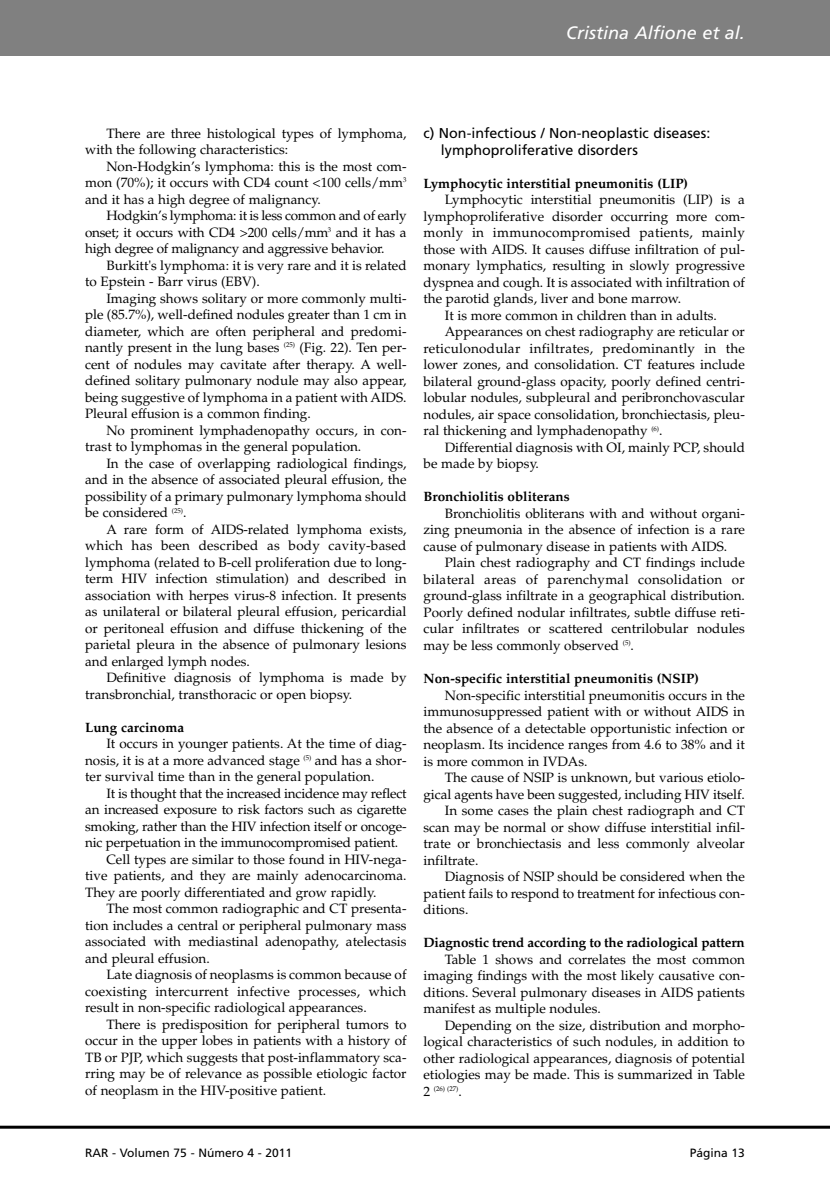
<style>
.page{position:relative;width:830px;height:1191px;background:#fff}
.page>*{position:absolute;margin:0;border:0;box-sizing:border-box;transform-origin:0 0}
.t1{font:italic 18px "Frutiger";color:#fff}
.t2{font:14.25px/16.5px "Frutiger";color:#000}
.t3{font:13.5px/16.5px "Palatino";color:#000;text-align:justify}
.t4{font:700 13.5px "Palatino";color:#000}
.t5{font:13.5px "Palatino";letter-spacing:.02em;color:#000}
.t6{font:12px "Frutiger";color:#000}
.t7{font:6.75px "Palatino";color:#000}
.s1{font-size:13.5px}
</style>
<div class="page">
<div style="left:0;top:0;width:829px;height:55px;background:#808080"></div>
<hr style="left:0;top:1125px;width:829px;height:3px;background:#000">
<h1 class="t1" style="left:566px;top:26px;width:180px">Cristina Alfione et al.</h1>
<p class="t3" style="left:85px;top:126px;width:323px;text-indent:21px">There are three histological types of lymphoma, with the following characteristics:</p>
<p class="t3" style="left:85px;top:159px;width:323px;text-indent:21px">Non-Hodgkin’s lymphoma: this is the most com&shy;mon (70%); it occurs with CD4 count &lt;100 cells/mm<sup>3 </sup>and it has a high degree of malignancy.</p>
<p class="t3" style="left:85px;top:209px;width:323px;text-indent:21px">Hodgkin’s lymphoma: it is less common and of early onset; it occurs with CD4 &gt;200 cells/mm<sup>3</sup> and it has a high degree of malignancy and aggressive behavior.</p>
<p class="t3" style="left:85px;top:258px;width:323px;text-indent:21px">Burkitt's lymphoma: it is very rare and it is related to Epstein - Barr virus (EBV).</p>
<p class="t3" style="left:85px;top:291px;width:323px;text-indent:21px">Imaging shows solitary or more commonly multi&shy;ple (85.7%), well-defined nodules greater than 1 cm in diameter, which are often peripheral and predomi&shy;nantly present in the lung bases <sup>(25)</sup> (Fig. 22). Ten per&shy;cent of nodules may cavitate after therapy. A well&shy;defined solitary pulmonary nodule may also appear, being suggestive of lymphoma in a patient with AIDS.<br>Pleural effusion is a common finding.</p>
<p class="t3" style="left:85px;top:423px;width:323px;text-indent:21px">No prominent lymphadenopathy occurs, in con&shy;trast to lymphomas in the general population.</p>
<p class="t3" style="left:85px;top:456px;width:323px;text-indent:21px">In the case of overlapping radiological findings, and in the absence of associated pleural effusion, the possibility of a primary pulmonary lymphoma should be considered <sup>(25)</sup>.</p>
<p class="t3" style="left:85px;top:522px;width:323px;text-indent:21px">A rare form of AIDS-related lymphoma exists, which has been described as body cavity-based lymphoma (related to B-cell proliferation due to long&shy;term HIV infection stimulation) and described in association with herpes virus-8 infection. It presents as unilateral or bilateral pleural effusion, pericardial or peritoneal effusion and diffuse thickening of the parietal pleura in the absence of pulmonary lesions and enlarged lymph nodes.</p>
<p class="t3" style="left:85px;top:671px;width:323px;text-indent:21px">Definitive diagnosis of lymphoma is made by transbronchial, transthoracic or open biopsy.</p>
<p class="t4" style="left:85px;top:722px;width:100px">Lung carcinoma</p>
<p class="t3" style="left:85px;top:737px;width:323px;text-indent:21px">It occurs in younger patients. At the time of diag&shy;nosis, it is at a more advanced stage <sup>(5)</sup> and has a shor&shy;ter survival time than in the general population.</p>
<p class="t3" style="left:106px;top:786px;width:301px">It is thought that the increased incidence may reflect</p>
<p class="t3" style="left:85px;top:803px;width:323px">an increased exposure to risk factors such as cigarette</p>
<p class="t3" style="left:85px;top:819px;width:323px">smoking, rather than the HIV infection itself or oncoge-</p>
<p class="t3" style="left:85px;top:836px;width:314px">nic perpetuation in the immunocompromised patient.</p>
<p class="t3" style="left:106px;top:852px;width:301px">Cell types are similar to those found in HIV-nega-</p>
<p class="t3" style="left:85px;top:869px;width:323px">tive patients, and they are mainly adenocarcinoma.</p>
<p class="t3" style="left:85px;top:885px;width:293px">They are poorly differentiated and grow rapidly.</p>
<p class="t3" style="left:106px;top:902px;width:301px">The most common radiographic and CT presenta-</p>
<p class="t3" style="left:85px;top:918px;width:323px">tion includes a central or peripheral pulmonary mass</p>
<p class="t3" style="left:85px;top:935px;width:323px">associated with mediastinal adenopathy, atelectasis</p>
<p class="t3" style="left:85px;top:951px;width:126px">and pleural effusion.</p>
<p class="t3" style="left:106px;top:968px;width:301px">Late diagnosis of neoplasms is common because of</p>
<p class="t3" style="left:85px;top:984px;width:322px">coexisting intercurrent infective processes, which</p>
<p class="t3" style="left:85px;top:1001px;width:283px">result in non-specific radiological appearances.</p>
<p class="t3" style="left:106px;top:1017px;width:301px">There is predisposition for peripheral tumors to</p>
<p class="t3" style="left:85px;top:1034px;width:323px">occur in the upper lobes in patients with a history of</p>
<p class="t3" style="left:85px;top:1050px;width:323px">TB or PJP, which suggests that post-inflammatory sca-</p>
<p class="t3" style="left:85px;top:1067px;width:323px">rring may be of relevance as possible etiologic factor</p>
<p class="t3" style="left:85px;top:1083px;width:242px">of neoplasm in the HIV-positive patient.</p>
<p class="t2" style="left:440px;top:126px;width:271px;text-indent:-17px">c) Non-infectious / Non-neoplastic diseases: lymphoproliferative disorders</p>
<p class="t4" style="left:423px;top:178px;width:266px">Lymphocytic interstitial pneumonitis (LIP)</p>
<p class="t3" style="left:444px;top:193px;width:301px">Lymphocytic interstitial pneumonitis (LIP) is a</p>
<p class="t3" style="left:423px;top:209px;width:323px">lymphoproliferative disorder occurring more com-</p>
<p class="t5" style="left:423px;top:227px;width:323px">monly in immunocompromised patients, mainly</p>
<p class="t3" style="left:423px;top:242px;width:323px">those with AIDS. It causes diffuse infiltration of pul-</p>
<p class="t3" style="left:423px;top:259px;width:323px">monary lymphatics, resulting in slowly progressive</p>
<p class="t3" style="left:423px;top:275px;width:323px">dyspnea and cough. It is associated with infiltration of</p>
<p class="t3" style="left:423px;top:292px;width:259px">the parotid glands, liver and bone marrow.</p>
<p class="t3" style="left:444px;top:308px;width:273px">It is more common in children than in adults.</p>
<p class="t3" style="left:444px;top:325px;width:301px">Appearances on chest radiography are reticular or</p>
<p class="t5" style="left:423px;top:343px;width:323px">reticulonodular infiltrates, predominantly in the</p>
<p class="t3" style="left:423px;top:358px;width:323px">lower zones, and consolidation. CT features include</p>
<p class="t3" style="left:423px;top:374px;width:323px">bilateral ground-glass opacity, poorly defined centri-</p>
<p class="t3" style="left:423px;top:391px;width:323px">lobular nodules, subpleural and peribronchovascular</p>
<p class="t3" style="left:423px;top:407px;width:323px">nodules, air space consolidation, bronchiectasis, pleu-</p>
<p class="t3" style="left:423px;top:424px;width:240px">ral thickening and lymphadenopathy <sup>(6)</sup>.</p>
<p class="t3" style="left:444px;top:440px;width:301px">Differential diagnosis with OI, mainly PCP, should</p>
<p class="t3" style="left:423px;top:457px;width:117px">be made by biopsy.</p>
<p class="t4" style="left:423px;top:492px;width:148px">Bronchiolitis obliterans</p>
<p class="t3" style="left:423px;top:506px;width:323px;text-indent:21px">Bronchiolitis obliterans with and without organi&shy;zing pneumonia in the absence of infection is a rare cause of pulmonary disease in patients with AIDS.</p>
<p class="t3" style="left:423px;top:556px;width:323px;text-indent:21px">Plain chest radiography and CT findings include bilateral areas of parenchymal consolidation or ground-glass infiltrate in a geographical distribution.<br>Poorly defined nodular infiltrates, subtle diffuse reti&shy;cular infiltrates or scattered centrilobular nodules may be less commonly observed <sup>(5)</sup>.</p>
<p class="t4" style="left:423px;top:673px;width:277px">Non-specific interstitial pneumonitis (NSIP)</p>
<p class="t3" style="left:423px;top:688px;width:323px;text-indent:21px">Non-specific interstitial pneumonitis occurs in the immunosuppressed patient with or without AIDS in the absence of a detectable opportunistic infection or neoplasm. Its incidence ranges from 4.6 to 38% and it is more common in IVDAs.</p>
<p class="t3" style="left:444px;top:770px;width:301px">The cause of NSIP is unknown, but various etiolo-</p>
<p class="t3" style="left:423px;top:787px;width:323px">gical agents have been suggested, including HIV itself.</p>
<p class="t3" style="left:444px;top:803px;width:301px">In some cases the plain chest radiograph and CT</p>
<p class="t3" style="left:423px;top:820px;width:323px">scan may be normal or show diffuse interstitial infil-</p>
<p class="t3" style="left:423px;top:836px;width:323px">trate or bronchiectasis and less commonly alveolar</p>
<p class="t3" style="left:423px;top:853px;width:56px">infiltrate.</p>
<p class="t3" style="left:444px;top:869px;width:301px">Diagnosis of NSIP should be considered when the</p>
<p class="t3" style="left:423px;top:886px;width:323px">patient fails to respond to treatment for infectious con-</p>
<p class="t3" style="left:423px;top:902px;width:46px">ditions.</p>
<p class="t4" style="left:423px;top:937px;width:323px">Diagnostic trend according to the radiological pattern</p>
<p class="t3" style="left:423px;top:952px;width:323px;text-indent:21px">Table 1 shows and correlates the most common imaging findings with the most likely causative con&shy;ditions. Several pulmonary diseases in AIDS patients manifest as multiple nodules.</p>
<p class="t3" style="left:423px;top:1018px;width:323px;text-indent:21px">Depending on the size, distribution and morpho&shy;logical characteristics of such nodules, in addition to other radiological appearances, diagnosis of potential etiologies may be made. This is summarized in Table</p>
<p class="t7" style="left:423px;top:1086px;width:40px"><span class="s1">2</span> (26) (27)<span class="s1">.</span></p>
<p class="t6" style="left:85px;top:1148px;width:208px">RAR - Volumen 75 - Número 4 - 2011</p>
<p class="t6" style="left:689px;top:1148px;width:57px">Página 13</p>
</div>
